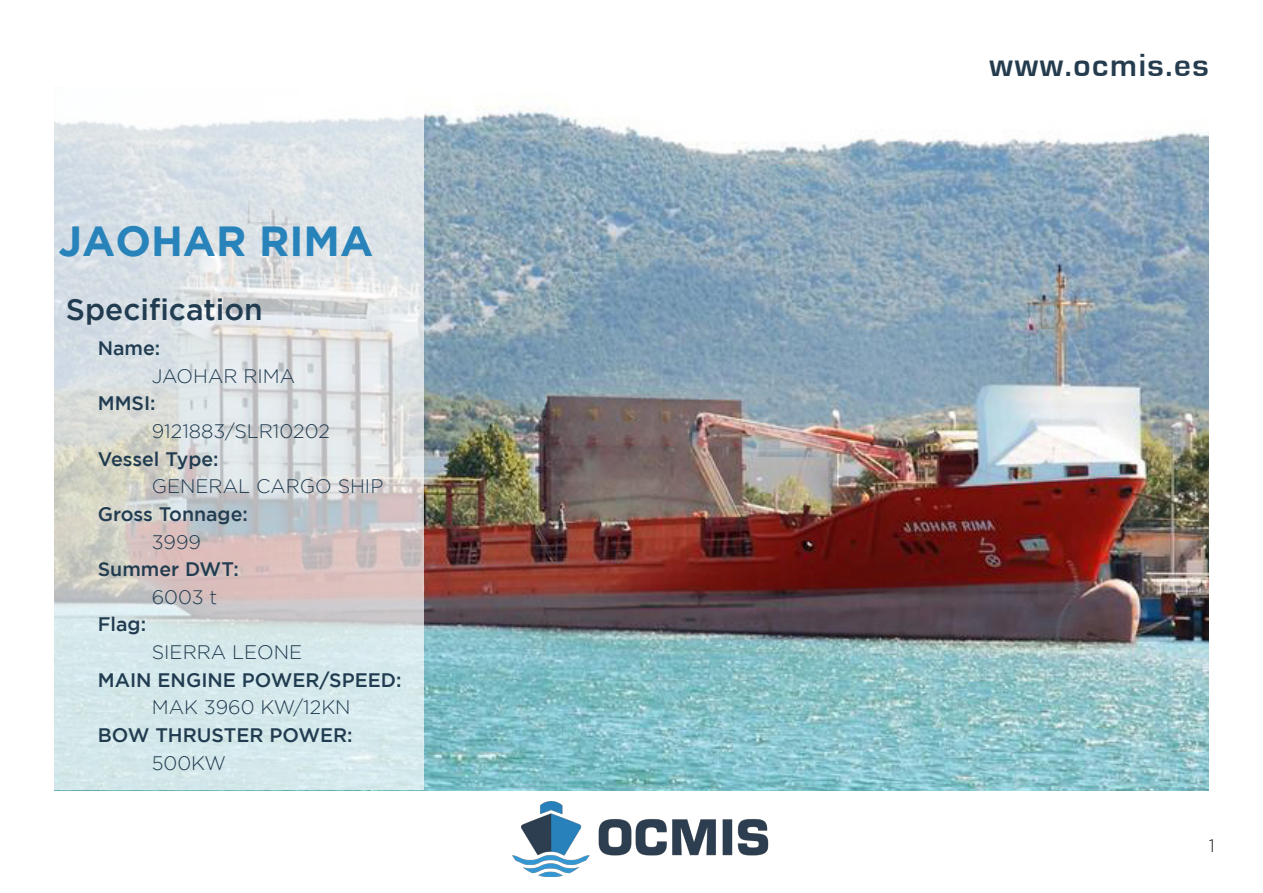
<style>
.page{position:relative;width:1263px;height:893px;background:#fff}
.page>*{position:absolute;margin:0;border:0;box-sizing:border-box;transform-origin:0 0}
.t1{font:700 42px "Gotham";color:#2883bb}
.t2{font:700 33px "Eurostile";letter-spacing:.05em;color:#243c4e}
.t3{font:500 30px "Gotham";color:#213c50}
.t4{font:500 19.5px "Gotham";color:#213c50}
.t5{font:300 19.5px "Gotham";color:#213c50}
.t6{font:300 18px "Gotham";color:#15191c}
</style>
<div class="page">
<img style="left:512px;top:802px;width:257px;height:75px">
<img style="left:54px;top:87px;width:1154px;height:703px">
<svg style="left:55px;top:88px;width:369px;height:701px;background:#d8dee0"></svg>
<p class="t1" style="left:58px;top:217px;width:316px">JAOHAR RIMA</p>
<p class="t3" style="left:66px;top:292px;width:198px">Specification</p>
<p class="t4" style="left:98px;top:337px;width:64px">Name:</p>
<p class="t5" style="left:152px;top:365px;width:145px">JAOHAR RIMA</p>
<p class="t4" style="left:98px;top:392px;width:59px">MMSI:</p>
<p class="t5" style="left:152px;top:420px;width:180px">9121883/SLR10202</p>
<p class="t4" style="left:98px;top:448px;width:122px">Vessel Type:</p>
<p class="t5" style="left:152px;top:476px;width:233px">GENERAL CARGO SHIP</p>
<p class="t4" style="left:98px;top:503px;width:152px">Gross Tonnage:</p>
<p class="t5" style="left:152px;top:531px;width:51px">3999</p>
<p class="t4" style="left:98px;top:558px;width:143px">Summer DWT:</p>
<p class="t5" style="left:152px;top:586px;width:67px">6003 t</p>
<p class="t4" style="left:98px;top:613px;width:50px">Flag:</p>
<p class="t5" style="left:152px;top:642px;width:152px">SIERRA LEONE</p>
<p class="t4" style="left:98px;top:669px;width:305px">MAIN ENGINE POWER/SPEED:</p>
<p class="t5" style="left:152px;top:697px;width:200px">MAK 3960 KW/12KN</p>
<p class="t4" style="left:98px;top:724px;width:256px">BOW THRUSTER POWER:</p>
<p class="t5" style="left:152px;top:752px;width:76px">500KW</p>
<h2 class="t2" style="left:989px;top:47px;width:221px">www.ocmis.es</h2>
<p class="t6" style="left:1209px;top:836px;width:8px">1</p>
</div>
